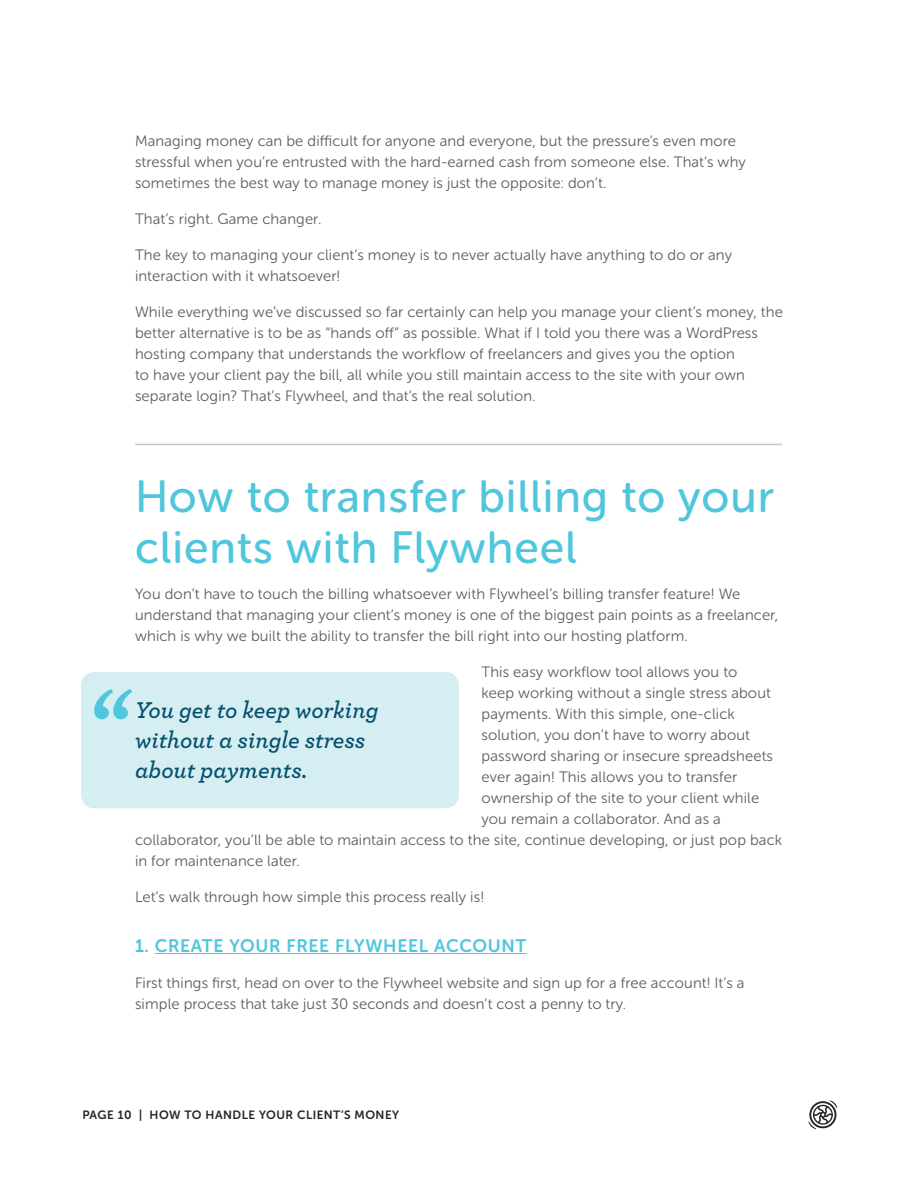
<style>
.page{position:relative;width:918px;height:1188px;background:#fff}
.page>*{position:absolute;margin:0;border:0;box-sizing:border-box;transform-origin:0 0}
.t1{font:45px/51px "Museo Sans Rounded 500";letter-spacing:.02em;color:#50c6dd}
.t2{font:italic 600 24px/30px "Archer";color:#04516e}
.t3{font:18px "Museo Sans Rounded 700";letter-spacing:.04em;color:#50c6dd}
.t4{font:15px/21px "Museo Sans Rounded 300";letter-spacing:.01em;color:#5d5d5d}
.t5{font:12px "Museo Sans Rounded 700";letter-spacing:.04em;color:#262727}
</style>
<div class="page">
<svg style="left:808px;top:1100px;width:29px;height:29px"></svg>
<hr style="left:155px;top:953px;width:372px;height:1px;background:#50c6dd">
<div style="left:81px;top:672px;width:378px;height:136px;background:#d5eef2;border-radius:14px"></div>
<svg style="left:94px;top:689px;width:38px;height:30px"></svg>
<hr style="left:136px;top:444px;width:646px;height:1px;background:#c7c3c4">
<p class="t4" style="left:135px;top:131px;width:612px">Managing money can be difficult for anyone and everyone, but the pressure’s even more stressful when you’re entrusted with the hard-earned cash from someone else. That’s why sometimes the best way to manage money is just the opposite: don’t.</p>
<p class="t4" style="left:135px;top:209px;width:188px">That’s right. Game changer.</p>
<p class="t4" style="left:135px;top:245px;width:599px">The key to managing your client’s money is to never actually have anything to do or any interaction with it whatsoever!</p>
<p class="t4" style="left:135px;top:302px;width:649px">While everything we’ve discussed so far certainly can help you manage your client’s money, the better alternative is to be as “hands off” as possible. What if I told you there was a WordPress hosting company that understands the workflow of freelancers and gives you the option<br>to have your client pay the bill, all while you still maintain access to the site with your own separate login? That’s Flywheel, and that’s the real solution.</p>
<h1 class="t1" style="left:135px;top:471px;width:640px">How to transfer billing to your clients with Flywheel</h1>
<p class="t4" style="left:135px;top:584px;width:645px">You don’t have to touch the billing whatsoever with Flywheel’s billing transfer feature! We understand that managing your client’s money is one of the biggest pain points as a freelancer, which is why we built the ability to transfer the bill right into our hosting platform.</p>
<p class="t4" style="left:482px;top:662px;width:257px">This easy workflow tool allows you to</p>
<p class="t4" style="left:482px;top:683px;width:291px">keep working without a single stress about</p>
<p class="t4" style="left:482px;top:704px;width:255px">payments. With this simple, one-click</p>
<p class="t4" style="left:482px;top:725px;width:270px">solution, you don’t have to worry about</p>
<p class="t4" style="left:482px;top:746px;width:293px">password sharing or insecure spreadsheets</p>
<p class="t4" style="left:482px;top:767px;width:257px">ever again! This allows you to transfer</p>
<p class="t4" style="left:482px;top:788px;width:279px">ownership of the site to your client while</p>
<p class="t4" style="left:482px;top:809px;width:241px">you remain a collaborator. And as a</p>
<p class="t4" style="left:135px;top:830px;width:649px">collaborator, you’ll be able to maintain access to the site, continue developing, or just pop back</p>
<p class="t4" style="left:135px;top:851px;width:166px">in for maintenance later.</p>
<p class="t4" style="left:135px;top:887px;width:351px">Let’s walk through how simple this process really is!</p>
<p class="t3" style="left:135px;top:936px;width:393px">1. CREATE YOUR FREE FLYWHEEL ACCOUNT</p>
<p class="t4" style="left:135px;top:972px;width:611px">First things first, head on over to the Flywheel website and sign up for a free account! It’s a simple process that take just 30 seconds and doesn’t cost a penny to try.</p>
<h2 class="t2" style="left:135px;top:694px;width:245px">You get to keep working without a single stress about payments.</h2>
<p class="t5" style="left:82px;top:1108px;width:318px">PAGE 10 | HOW TO HANDLE YOUR CLIENT’S MONEY</p>
</div>
